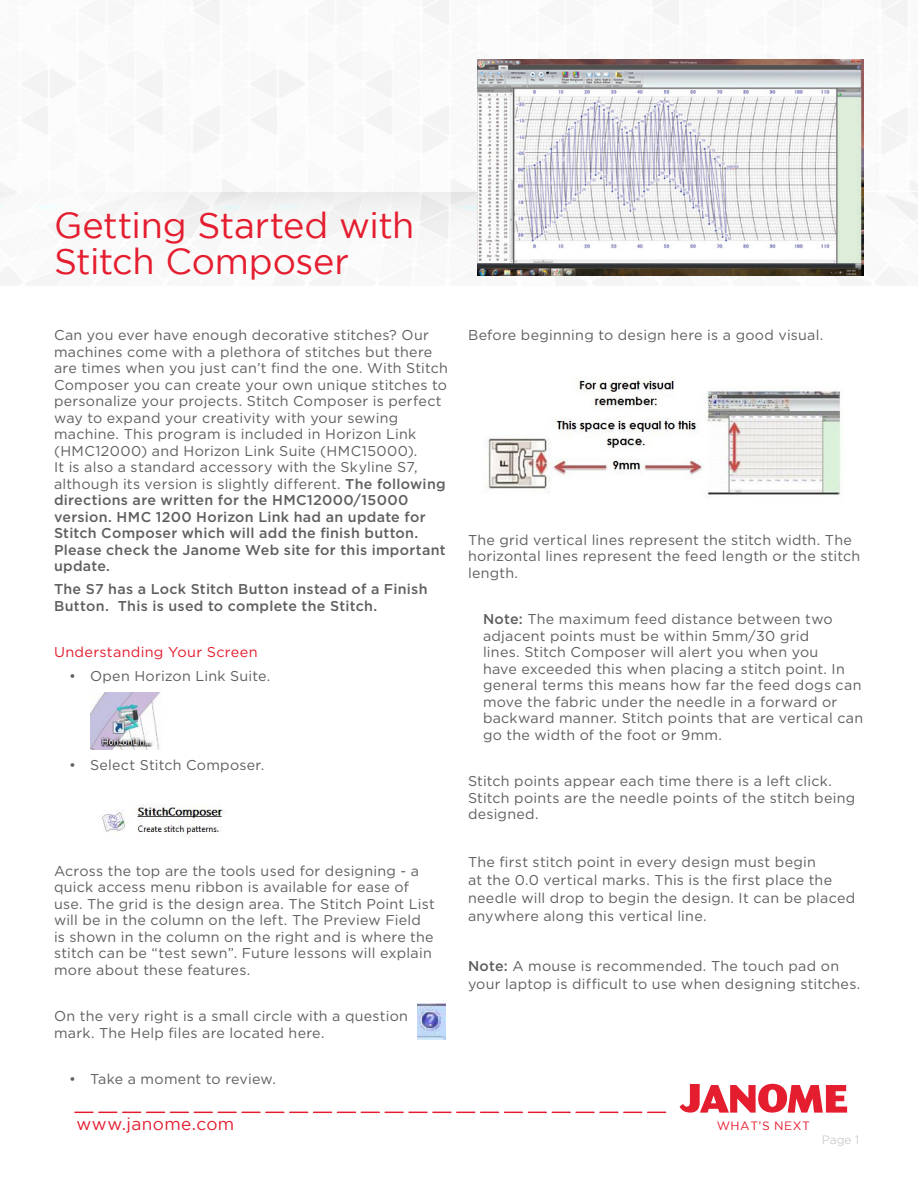
<style>
.page{position:relative;width:918px;height:1188px;background:#fff}
.page>*{position:absolute;margin:0;border:0;box-sizing:border-box;transform-origin:0 0}
.t1{font:36px/36px "Gotham";letter-spacing:-.01em;color:#e41d2f}
.t2{font:17.25px "Gotham";letter-spacing:.025em;color:#e41d2f}
.Paragraph_Style_1{font:14.25px/16.5px "Gotham HTF";letter-spacing:.02em;color:#5f5f62}
.Paragraph_Style_1-2{font:500 14.25px/16.5px "Gotham HTF";letter-spacing:.02em;color:#5f5f62}
.Paragraph_Style_1-3{font:14.25px "Gotham HTF";letter-spacing:.02em;color:#e41d2f}
.t3{font:12px "Gotham";letter-spacing:.045em;color:#e41d2f}
.t4{font:300 12px "Gotham HTF";color:#babbbe}
.s1{font-weight:500}
</style>
<div class="page">
<img style="left:0;top:0;width:918px;height:285px">
<svg style="left:51px;top:192px;width:816px;height:66px"></svg>
<svg style="left:680px;top:1084px;width:167px;height:29px"></svg>
<svg style="left:75px;top:1112px;width:591px;height:1px"></svg>
<img style="left:477px;top:59px;width:387px;height:216px">
<img style="left:90px;top:692px;width:70px;height:57px">
<img style="left:417px;top:1003px;width:29px;height:36px">
<img style="left:102px;top:803px;width:124px;height:35px">
<img style="left:487px;top:377px;width:354px;height:120px">
<h1 class="t1" style="left:54px;top:207px;width:362px">Getting Started with<br>Stitch Composer</h1>
<p class="Paragraph_Style_1" style="left:54px;top:327px;width:395px">Can you ever have enough decorative stitches? Our machines come with a plethora of stitches but there are times when you just can’t find the one. With Stitch Composer you can create your own unique stitches to personalize your projects. Stitch Composer is perfect way to expand your creativity with your sewing machine. This program is included in Horizon Link (HMC12000) and Horizon Link Suite (HMC15000).<br>It is also a standard accessory with the Skyline S7, although its version is slightly different. <span class="s1">The following directions are written for the HMC12000/15000 version. HMC 1200 Horizon Link had an update for Stitch Composer which will add the finish button.<br>Please check the Janome Web site for this important update.</span></p>
<p class="Paragraph_Style_1-2" style="left:54px;top:581px;width:375px">The S7 has a Lock Stitch Button instead of a Finish<br>Button. This is used to complete the Stitch.</p>
<p class="Paragraph_Style_1-3" style="left:54px;top:644px;width:205px">Understanding Your Screen</p>
<p class="Paragraph_Style_1" style="left:69px;top:667px;width:203px">• Open Horizon Link Suite.</p>
<p class="Paragraph_Style_1" style="left:69px;top:756px;width:197px">• Select Stitch Composer.</p>
<p class="Paragraph_Style_1" style="left:54px;top:862px;width:382px">Across the top are the tools used for designing - a quick access menu ribbon is available for ease of use. The grid is the design area. The Stitch Point List will be in the column on the left. The Preview Field is shown in the column on the right and is where the stitch can be “test sewn”. Future lessons will explain more about these features.</p>
<p class="Paragraph_Style_1" style="left:54px;top:1008px;width:356px">On the very right is a small circle with a question mark. The Help files are located here.</p>
<p class="Paragraph_Style_1" style="left:69px;top:1071px;width:208px">• Take a moment to review.</p>
<p class="Paragraph_Style_1" style="left:468px;top:327px;width:357px">Before beginning to design here is a good visual.</p>
<p class="Paragraph_Style_1" style="left:468px;top:531px;width:394px">The grid vertical lines represent the stitch width. The horizontal lines represent the feed length or the stitch length.</p>
<p class="Paragraph_Style_1" style="left:483px;top:611px;width:382px"><span class="s1">Note:</span> The maximum feed distance between two adjacent points must be within 5mm/30 grid<br>lines. Stitch Composer will alert you when you<br>have exceeded this when placing a stitch point. In general terms this means how far the feed dogs can move the fabric under the needle in a forward or backward manner. Stitch points that are vertical can go the width of the foot or 9mm.</p>
<p class="Paragraph_Style_1" style="left:468px;top:773px;width:389px">Stitch points appear each time there is a left click.<br>Stitch points are the needle points of the stitch being designed.</p>
<p class="Paragraph_Style_1" style="left:468px;top:853px;width:389px;line-height:18px">The first stitch point in every design must begin<br>at the 0.0 vertical marks. This is the first place the needle will drop to begin the design. It can be placed anywhere along this vertical line.</p>
<p class="Paragraph_Style_1" style="left:468px;top:957px;width:394px;line-height:18px"><span class="s1">Note:</span> A mouse is recommended. The touch pad on your laptop is difficult to use when designing stitches.</p>
<p class="t2" style="left:76px;top:1114px;width:159px">www.janome.com</p>
<p class="t3" style="left:717px;top:1119px;width:95px">WHAT’S NEXT</p>
<p class="t4" style="left:822px;top:1133px;width:39px">Page 1</p>
</div>
